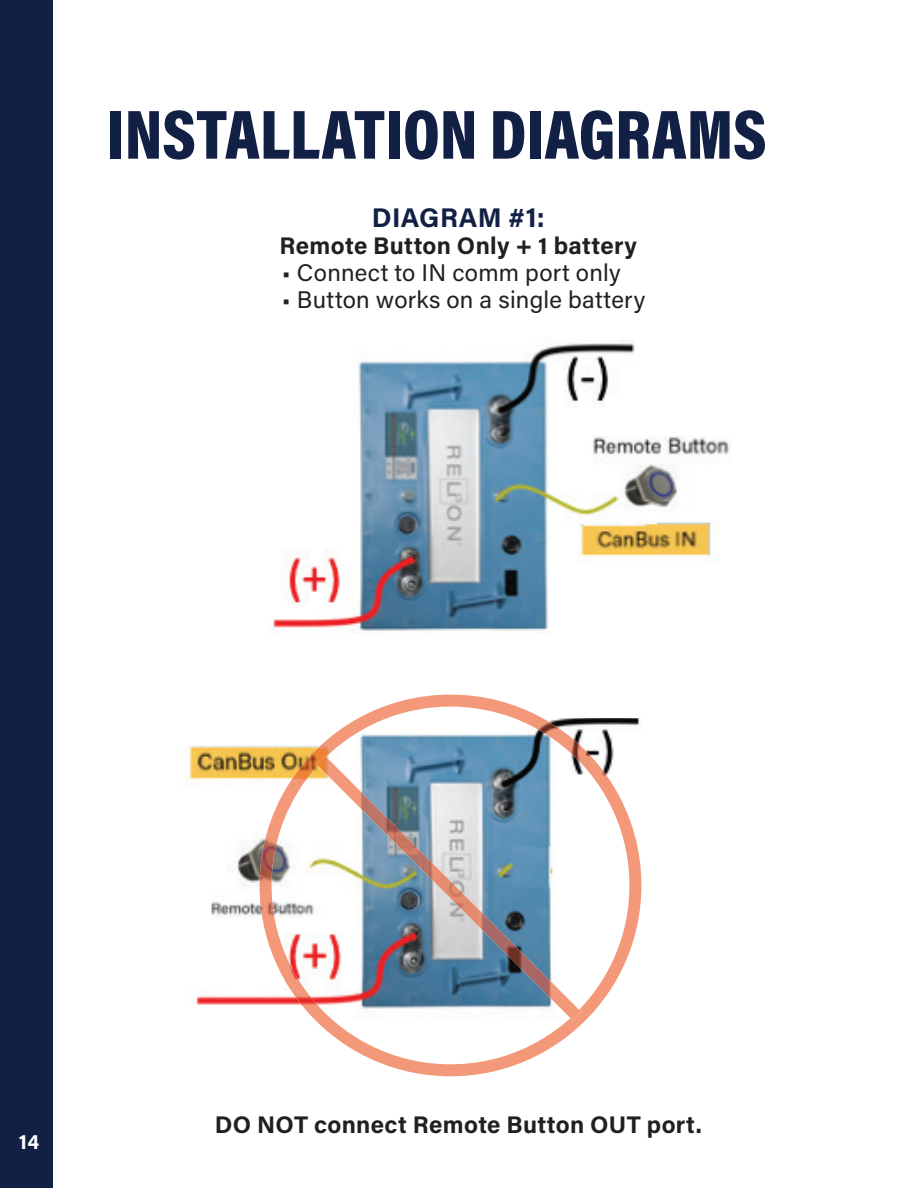
<style>
.page{position:relative;width:919px;height:1188px;background:#fff}
.page>*{position:absolute;margin:0;border:0;box-sizing:border-box;transform-origin:0 0}
.t1{font:900 70.5px "Acumin Pro Cond";color:#122046}
.t2{font:700 27px "Acumin Pro";letter-spacing:.015em;color:#122046}
.t3{font:700 24px "Acumin Pro";letter-spacing:.02em;color:#231f20}
.t4{font:24px "Acumin Pro";letter-spacing:.01em;color:#231f20}
.t5{font:700 21px "Acumin Pro";color:#fff}
</style>
<div class="page">
<img style="left:273px;top:341px;width:458px;height:290px">
<img style="left:187px;top:745px;width:455px;height:332px">
<svg style="left:359px;top:694px;width:183px;height:24px"></svg>
<img style="left:259px;top:718px;width:382px;height:358px">
<img style="left:316px;top:755px;width:265px;height:265px">
<div style="left:0;top:0;width:53px;height:1187px;background:#122046"></div>
<h1 class="t1" style="left:107px;top:88px;width:661px">INSTALLATION DIAGRAMS</h1>
<p class="t2" style="left:371px;top:198px;width:174px">DIAGRAM #1:</p>
<p class="t3" style="left:279px;top:228px;width:359px">Remote Button Only + 1 battery</p>
<p class="t4" style="left:282px;top:255px;width:340px">• Connect to IN comm port only</p>
<p class="t4" style="left:282px;top:282px;width:365px">• Button works on a single battery</p>
<p class="t5" style="left:19px;top:1126px;width:22px">14</p>
<p class="t3" style="left:215px;top:1107px;width:488px">DO NOT connect Remote Button OUT port.</p>
</div>
